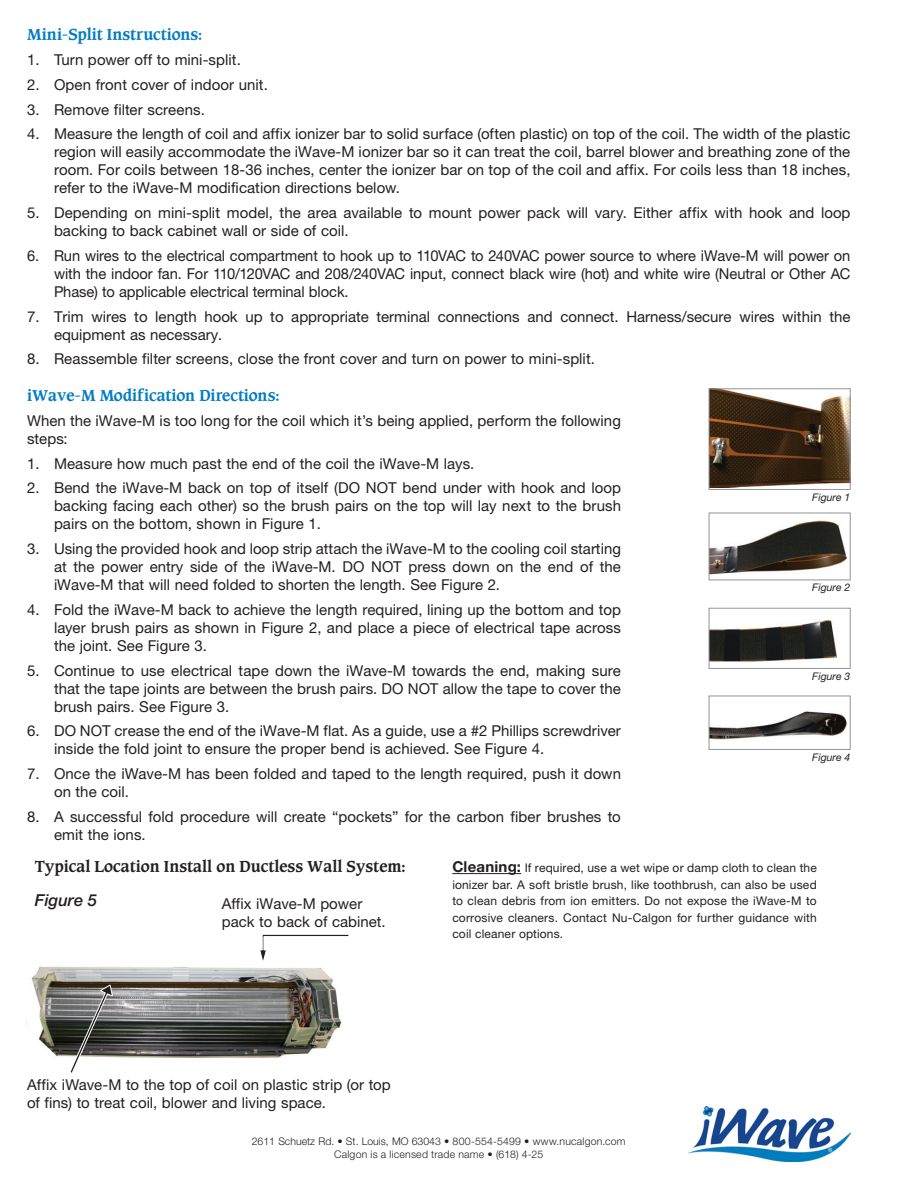
<style>
.page{position:relative;width:918px;height:1188px;background:#fff}
.page>*{position:absolute;margin:0;border:0;box-sizing:border-box;transform-origin:0 0}
.Subhead{font:16.5px "Caxton Roman Bold Let Plain";color:#007bc3}
.Subhead-2{font:16.5px "Caxton Roman Bold Plain";color:#231f20}
.t1{font:italic 500 16.5px "Helvetica Neue LT Pro";color:#231f20}
.Subhead-3{font:15px/18px "Helvetica Neue LT Pro";letter-spacing:.005em;color:#231f20}
.Paragraph_Text{font:15px/18px "Helvetica Neue LT Pro";letter-spacing:.005em;color:#231f20}
._6__Text_1{font:12px/16.5px "Helvetica Neue LT Pro";letter-spacing:.015em;color:#231f20;text-align:justify}
.t2{font:300 10.5px "Helvetica Neue LT Pro";letter-spacing:.015em;color:#231f20}
.t3{font:italic 10.5px "Helvetica Neue LT Pro";color:#231f20}
.s1{font-weight:700;font-size:15px}
</style>
<div class="page">
<img style="left:688px;top:1106px;width:162px;height:56px">
<img style="left:711px;top:520px;width:136px;height:55px">
<div style="left:709px;top:513px;width:141px;height:67px;border:1px solid #939598"></div>
<img style="left:711px;top:711px;width:136px;height:29px">
<div style="left:709px;top:696px;width:141px;height:54px;border:1px solid #939598"></div>
<img style="left:711px;top:391px;width:137px;height:96px">
<div style="left:709px;top:389px;width:141px;height:101px;border:1px solid #939598"></div>
<img style="left:711px;top:620px;width:126px;height:42px">
<div style="left:709px;top:608px;width:142px;height:61px;border:1px solid #939598"></div>
<img style="left:31px;top:966px;width:311px;height:92px">
<svg style="left:69px;top:980px;width:44px;height:93px"></svg>
<svg style="left:259px;top:934px;width:90px;height:33px"></svg>
<hr style="left:452px;top:873px;width:69px;height:1px;background:#231f20">
<p class="Subhead" style="left:27px;top:25px;width:177px">Mini-Split Instructions:</p>
<p class="Subhead-3" style="left:27px;top:50px;width:215px">1. Turn power off to mini-split.</p>
<p class="Subhead-3" style="left:27px;top:75px;width:242px">2. Open front cover of indoor unit.</p>
<p class="Subhead-3" style="left:27px;top:100px;width:179px">3. Remove filter screens.</p>
<p class="Subhead-3" style="left:54px;top:125px;width:798px;text-align:justify;text-indent:-27px">4. Measure the length of coil and affix ionizer bar to solid surface (often plastic) on top of the coil. The width of the plastic region will easily accommodate the iWave-M ionizer bar so it can treat the coil, barrel blower and breathing zone of the room. For coils between 18-36 inches, center the ionizer bar on top of the coil and affix. For coils less than 18 inches, refer to the iWave-M modification directions below.</p>
<p class="Subhead-3" style="left:54px;top:203px;width:798px;text-indent:-27px">5. Depending on mini-split model, the area available to mount power pack will vary. Either affix with hook and loop backing to back cabinet wall or side of coil.</p>
<p class="Subhead-3" style="left:54px;top:246px;width:798px;text-align:justify;text-indent:-27px">6. Run wires to the electrical compartment to hook up to 110VAC to 240VAC power source to where iWave-M will power on with the indoor fan. For 110/120VAC and 208/240VAC input, connect black wire (hot) and white wire (Neutral or Other AC Phase) to applicable electrical terminal block.</p>
<p class="Subhead-3" style="left:54px;top:307px;width:798px;text-indent:-27px">7. Trim wires to length hook up to appropriate terminal connections and connect. Harness/secure wires within the equipment as necessary.</p>
<p class="Subhead-3" style="left:27px;top:350px;width:569px">8. Reassemble filter screens, close the front cover and turn on power to mini-split.</p>
<p class="Subhead" style="left:27px;top:386px;width:254px">iWave-M Modification Directions:</p>
<p class="Paragraph_Text" style="left:27px;top:411px;width:596px">When the iWave-M is too long for the coil which it’s being applied, perform the following steps:</p>
<p class="Subhead-3" style="left:27px;top:454px;width:449px">1. Measure how much past the end of the coil the iWave-M lays.</p>
<p class="Subhead-3" style="left:54px;top:479px;width:569px;text-align:justify;text-indent:-27px">2. Bend the iWave-M back on top of itself (DO NOT bend under with hook and loop backing facing each other) so the brush pairs on the top will lay next to the brush pairs on the bottom, shown in Figure 1.</p>
<p class="Subhead-3" style="left:54px;top:540px;width:569px;text-align:justify;text-indent:-27px">3. Using the provided hook and loop strip attach the iWave-M to the cooling coil starting at the power entry side of the iWave-M. DO NOT press down on the end of the iWave-M that will need folded to shorten the length. See Figure 2.</p>
<p class="Subhead-3" style="left:54px;top:600px;width:569px;text-align:justify;text-indent:-27px">4. Fold the iWave-M back to achieve the length required, lining up the bottom and top layer brush pairs as shown in Figure 2, and place a piece of electrical tape across the joint. See Figure 3.</p>
<p class="Subhead-3" style="left:54px;top:661px;width:569px;text-align:justify;text-indent:-27px">5. Continue to use electrical tape down the iWave-M towards the end, making sure that the tape joints are between the brush pairs. DO NOT allow the tape to cover the brush pairs. See Figure 3.</p>
<p class="Subhead-3" style="left:54px;top:722px;width:568px;text-indent:-27px">6. DO NOT crease the end of the iWave-M flat. As a guide, use a #2 Phillips screwdriver inside the fold joint to ensure the proper bend is achieved. See Figure 4.</p>
<p class="Subhead-3" style="left:54px;top:765px;width:569px;text-indent:-27px">7. Once the iWave-M has been folded and taped to the length required, push it down on the coil.</p>
<p class="Subhead-3" style="left:54px;top:807px;width:568px;text-indent:-27px">8. A successful fold procedure will create “pockets” for the carbon fiber brushes to emit the ions.</p>
<p class="t3" style="left:812px;top:491px;width:40px">Figure 1</p>
<p class="t3" style="left:812px;top:581px;width:40px">Figure 2</p>
<p class="t3" style="left:812px;top:670px;width:40px">Figure 3</p>
<p class="t3" style="left:812px;top:751px;width:40px">Figure 4</p>
<p class="Subhead-2" style="left:35px;top:857px;width:372px">Typical Location Install on Ductless Wall System:</p>
<p class="t1" style="left:35px;top:890px;width:64px">Figure 5</p>
<p class="Subhead-3" style="left:222px;top:894px;width:165px">Affix iWave-M power pack to back of cabinet.</p>
<p class="_6__Text_1" style="left:452px;top:859px;width:366px"><span class="s1">Cleaning:</span> If required, use a wet wipe or damp cloth to clean the ionizer bar. A soft bristle brush, like toothbrush, can also be used to clean debris from ion emitters. Do not expose the iWave-M to corrosive cleaners. Contact Nu-Calgon for further guidance with coil cleaner options.</p>
<p class="Subhead-3" style="left:27px;top:1076px;width:365px">Affix iWave-M to the top of coil on plastic strip (or top of fins) to treat coil, blower and living space.</p>
<p class="t2" style="left:252px;top:1135px;width:375px">2611 Schuetz Rd. • St. Louis, MO 63043 • 800-554-5499 • www.nucalgon.com</p>
<p class="t2" style="left:334px;top:1148px;width:210px">Calgon is a licensed trade name • (618) 4-25</p>
</div>
